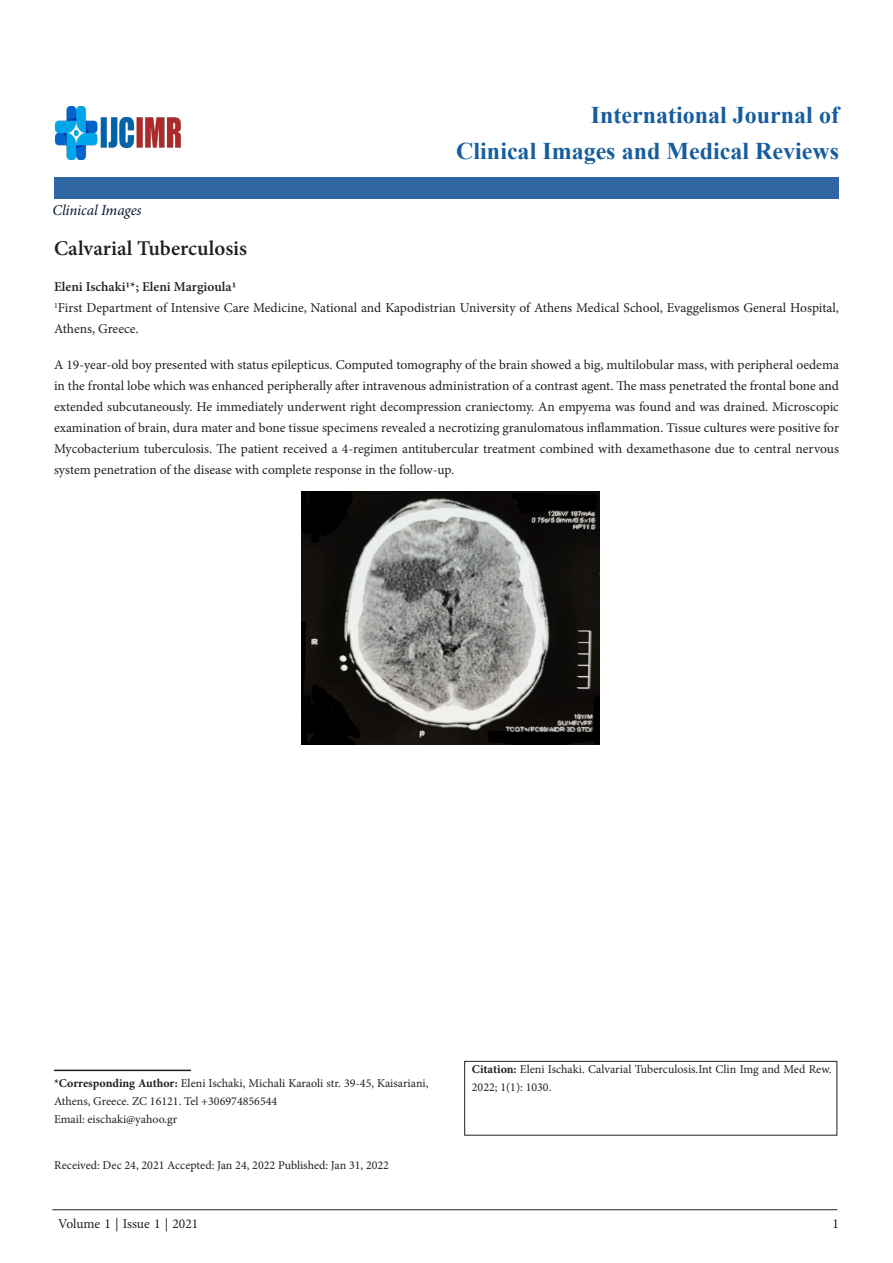
<style>
.page{position:relative;width:893px;height:1263px;background:#fff}
.page>*{position:absolute;margin:0;border:0;box-sizing:border-box;transform-origin:0 0}
.t1{font:700 24px "Times New Roman";color:#175d9e}
.Tittle{font:600 21px "Minion Pro";color:#231f20}
.t2{font:italic 15px "Minion Pro";letter-spacing:-.01em;color:#071735}
.side_heading_new{font:13.5px/21px "Minion Pro";letter-spacing:-.005em;color:#231f20;text-align:justify}
.Paragraph_Style_1{font:13.5px/21px "Minion Pro";color:#231f20}
.Paragraph_Style_1-2{font:600 13.5px "Minion Pro";color:#231f20}
.Paragraph_Style_1-3{font:12px/18px "Minion Pro";color:#231f20}
.side_heading_new-2{font:12px/18px "Minion Pro";color:#231f20}
.s1{font-weight:700}
</style>
<div class="page">
<hr style="left:52px;top:1209px;width:785px;height:1px;background:#231f20">
<div style="left:54px;top:178px;width:785px;height:21px;background:#3066a4"></div>
<img style="left:55px;top:107px;width:126px;height:52px">
<div style="left:464px;top:1061px;width:373px;height:74px;border:1px solid #231f20"></div>
<hr style="left:54px;top:1070px;width:137px;height:1px;background:#231f20">
<img style="left:302px;top:492px;width:298px;height:253px">
<p class="t2" style="left:52px;top:200px;width:91px">Clinical Images</p>
<p class="t1" style="left:591px;top:98px;width:250px">International Journal of</p>
<p class="t1" style="left:456px;top:134px;width:384px">Clinical Images and Medical Reviews</p>
<p class="Tittle" style="left:54px;top:234px;width:195px">Calvarial Tuberculosis</p>
<p class="Paragraph_Style_1-2" style="left:54px;top:278px;width:184px">Eleni Ischaki1*; Eleni Margioula1</p>
<p class="Paragraph_Style_1" style="left:54px;top:298px;width:786px"><sup>1</sup>First Department of Intensive Care Medicine, National and Kapodistrian University of Athens Medical School, Evaggelismos General Hospital,<br>Athens, Greece.</p>
<p class="side_heading_new" style="left:54px;top:354px;width:786px">A 19-year-old boy presented with status epilepticus. Computed tomography of the brain showed a big, multilobular mass, with peripheral oedema in the frontal lobe which was enhanced peripherally after intravenous administration of a contrast agent. The mass penetrated the frontal bone and extended subcutaneously. He immediately underwent right decompression craniectomy. An empyema was found and was drained. Microscopic examination of brain, dura mater and bone tissue specimens revealed a necrotizing granulomatous inflammation. Tissue cultures were positive for Mycobacterium tuberculosis. The patient received a 4-regimen antitubercular treatment combined with dexamethasone due to central nervous system penetration of the disease with complete response in the follow-up.</p>
<p class="side_heading_new-2" style="left:54px;top:1074px;width:376px"><span class="s1">*Corresponding Author:</span> Eleni Ischaki, Michali Karaoli str. 39-45, Kaisariani,<br>Athens, Greece. ZC 16121. Tel +306974856544</p>
<p class="side_heading_new-2" style="left:54px;top:1110px;width:125px">Email: eischaki@yahoo.gr</p>
<p class="Paragraph_Style_1-3" style="left:54px;top:1156px;width:336px">Received: Dec 24, 2021 Accepted: Jan 24, 2022 Published: Jan 31, 2022</p>
<p class="Paragraph_Style_1-3" style="left:472px;top:1060px;width:361px"><span class="s1">Citation:</span> Eleni Ischaki. Calvarial Tuberculosis.Int Clin Img and Med Rew.<br>2022; 1(1): 1030.</p>
<p class="side_heading_new" style="left:58px;top:1213px;width:142px">Volume 1 | Issue 1 | 2021</p>
<p class="side_heading_new" style="left:832px;top:1213px;width:8px">1</p>
</div>
